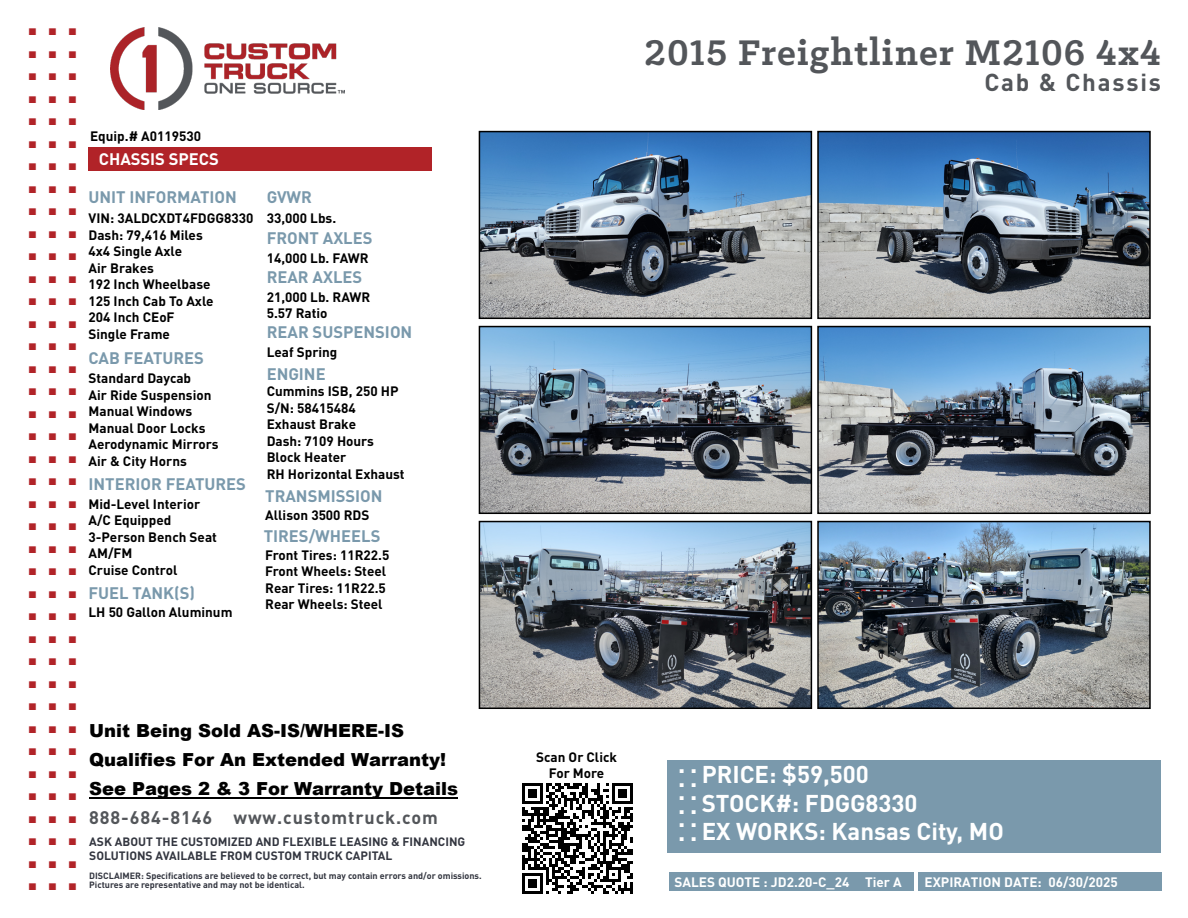
<style>
.page{position:relative;width:1188px;height:918px;background:#fff}
.page>*{position:absolute;margin:0;border:0;box-sizing:border-box;transform-origin:0 0}
.t1{font:700 45px "DIN Pro";color:#b12328}
.t2{font:700 40.35px "Klinic Slab";letter-spacing:.025em;color:#53565a}
.t3{font:700 25.5px "DIN Pro";color:#fff}
.t4{font:700 24.15px "DIN Pro";letter-spacing:.075em;color:#53565a}
.t5{font:700 24px "DIN Pro";color:#fff}
.t6{font:900 18px/28.8px "Arial";color:#000}
.t7{font:700 18px "DIN Pro";letter-spacing:.05em;color:#53565a}
.t8{font:700 16.5px "DIN Pro";color:#7a99ac}
.t9{font:700 16.5px "DIN Pro";color:#fff}
.t10{font:700 13.5px/16.5px "DIN Pro";color:#000}
.t11{font:700 13.5px "DIN Pro";color:#fff}
.t12{font:700 12px/14.4px "DIN Pro";color:#333640}
.t13{font:700 9px/9px "DIN Pro";color:#333640}
.s1{font-size:25.5px}
</style>
<div class="page">
<img style="left:110px;top:28px;width:235px;height:82px">
<div style="left:919px;top:872px;width:243px;height:19px;background:#7a99ac"></div>
<div style="left:669px;top:872px;width:244px;height:19px;background:#7a99ac"></div>
<div style="left:89px;top:147px;width:343px;height:24px;background:#b12328"></div>
<hr style="left:90px;top:797px;width:368px;height:1px;background:#000">
<div style="left:668px;top:760px;width:493px;height:93px;background:#7a99ac"></div>
<svg style="left:522px;top:783px;width:111px;height:111px"></svg>
<img style="left:482px;top:134px;width:327px;height:182px">
<div style="left:479px;top:131px;width:333px;height:188px;border:2px solid #000"></div>
<img style="left:820px;top:134px;width:328px;height:182px">
<div style="left:817px;top:131px;width:334px;height:188px;border:2px solid #000"></div>
<img style="left:482px;top:329px;width:327px;height:182px">
<div style="left:479px;top:326px;width:333px;height:188px;border:2px solid #000"></div>
<img style="left:820px;top:329px;width:328px;height:182px">
<div style="left:817px;top:326px;width:334px;height:188px;border:2px solid #000"></div>
<img style="left:482px;top:524px;width:327px;height:182px">
<div style="left:479px;top:521px;width:333px;height:188px;border:2px solid #000"></div>
<img style="left:820px;top:524px;width:328px;height:182px">
<div style="left:817px;top:521px;width:334px;height:188px;border:2px solid #000"></div>
<h1 class="t1" style="left:26px;top:-11px;width:54px">...</h1>
<h1 class="t1" style="left:26px;top:12px;width:54px">...</h1>
<h1 class="t1" style="left:26px;top:34px;width:54px">...</h1>
<h1 class="t1" style="left:26px;top:57px;width:54px">...</h1>
<h1 class="t1" style="left:26px;top:79px;width:54px">...</h1>
<h1 class="t1" style="left:26px;top:102px;width:54px">...</h1>
<h1 class="t1" style="left:26px;top:124px;width:54px">...</h1>
<h1 class="t1" style="left:26px;top:147px;width:54px">...</h1>
<h1 class="t1" style="left:26px;top:169px;width:54px">...</h1>
<h1 class="t1" style="left:26px;top:192px;width:54px">...</h1>
<h1 class="t1" style="left:26px;top:214px;width:54px">...</h1>
<h1 class="t1" style="left:26px;top:237px;width:54px">...</h1>
<h1 class="t1" style="left:26px;top:259px;width:54px">...</h1>
<h1 class="t1" style="left:26px;top:282px;width:54px">...</h1>
<h1 class="t1" style="left:26px;top:304px;width:54px">...</h1>
<h1 class="t1" style="left:26px;top:327px;width:54px">...</h1>
<h1 class="t1" style="left:26px;top:349px;width:54px">...</h1>
<h1 class="t1" style="left:26px;top:372px;width:54px">...</h1>
<h1 class="t1" style="left:26px;top:394px;width:54px">...</h1>
<h1 class="t1" style="left:26px;top:417px;width:54px">...</h1>
<h1 class="t1" style="left:26px;top:439px;width:54px">...</h1>
<h1 class="t1" style="left:26px;top:462px;width:54px">...</h1>
<h1 class="t1" style="left:26px;top:484px;width:54px">...</h1>
<h1 class="t1" style="left:26px;top:507px;width:54px">...</h1>
<h1 class="t1" style="left:26px;top:529px;width:54px">...</h1>
<h1 class="t1" style="left:26px;top:552px;width:54px">...</h1>
<h1 class="t1" style="left:26px;top:574px;width:54px">...</h1>
<h1 class="t1" style="left:26px;top:597px;width:54px">...</h1>
<h1 class="t1" style="left:26px;top:619px;width:54px">...</h1>
<h1 class="t1" style="left:26px;top:642px;width:54px">...</h1>
<h1 class="t1" style="left:26px;top:664px;width:54px">...</h1>
<h1 class="t1" style="left:26px;top:687px;width:54px">...</h1>
<h1 class="t1" style="left:26px;top:709px;width:54px">...</h1>
<h1 class="t1" style="left:26px;top:732px;width:54px">...</h1>
<h1 class="t1" style="left:26px;top:754px;width:54px">...</h1>
<h1 class="t1" style="left:26px;top:777px;width:54px">...</h1>
<h1 class="t1" style="left:26px;top:799px;width:54px">...</h1>
<h1 class="t1" style="left:26px;top:822px;width:54px">...</h1>
<h1 class="t1" style="left:26px;top:844px;width:54px">...</h1>
<p class="t10" style="left:90px;top:128px;width:112px">Equip.# A0119530</p>
<p class="t9" style="left:99px;top:148px;width:122px">CHASSIS SPECS</p>
<p class="t8" style="left:89px;top:187px;width:150px">UNIT INFORMATION</p>
<p class="t10" style="left:89px;top:210px;width:166px">VIN: 3ALDCXDT4FDGG8330<br>Dash: 79,416 Miles<br>4x4 Single Axle<br>Air Brakes<br>192 Inch Wheelbase<br>125 Inch Cab To Axle<br>204 Inch CEoF<br>Single Frame</p>
<p class="t8" style="left:89px;top:347px;width:117px">CAB FEATURES</p>
<p class="t10" style="left:89px;top:370px;width:132px">Standard Daycab<br>Air Ride Suspension<br>Manual Windows<br>Manual Door Locks<br>Aerodynamic Mirrors<br>Air &amp; City Horns</p>
<p class="t8" style="left:89px;top:473px;width:159px">INTERIOR FEATURES</p>
<p class="t10" style="left:89px;top:495px;width:130px">Mid-Level Interior<br>A/C Equipped<br>3-Person Bench Seat<br>AM/FM<br>Cruise Control</p>
<p class="t8" style="left:89px;top:582px;width:108px">FUEL TANK(S)</p>
<p class="t10" style="left:89px;top:604px;width:146px">LH 50 Gallon Aluminum</p>
<p class="t8" style="left:267px;top:187px;width:47px">GVWR</p>
<p class="t10" style="left:267px;top:210px;width:71px">33,000 Lbs.</p>
<p class="t8" style="left:267px;top:227px;width:107px">FRONT AXLES</p>
<p class="t10" style="left:267px;top:250px;width:104px">14,000 Lb. FAWR</p>
<p class="t8" style="left:267px;top:267px;width:97px">REAR AXLES</p>
<p class="t10" style="left:267px;top:288px;width:105px">21,000 Lb. RAWR<br>5.57 Ratio</p>
<p class="t8" style="left:267px;top:321px;width:147px">REAR SUSPENSION</p>
<p class="t10" style="left:267px;top:343px;width:72px">Leaf Spring</p>
<p class="t8" style="left:267px;top:363px;width:60px">ENGINE</p>
<p class="t10" style="left:267px;top:383px;width:139px">Cummins ISB, 250 HP<br>S/N: 58415484<br>Exhaust Brake<br>Dash: 7109 Hours<br>Block Heater<br>RH Horizontal Exhaust</p>
<p class="t10" style="left:265px;top:507px;width:106px">Allison 3500 RDS</p>
<p class="t8" style="left:265px;top:485px;width:119px">TRANSMISSION</p>
<p class="t8" style="left:264px;top:525px;width:118px">TIRES/WHEELS</p>
<p class="t10" style="left:265px;top:546px;width:126px">Front Tires: 11R22.5<br>Front Wheels: Steel<br>Rear Tires: 11R22.5<br>Rear Wheels: Steel</p>
<h2 class="t2" style="left:645px;top:26px;width:518px">2015 Freightliner M2106 4x4</h2>
<h3 class="t4" style="left:984px;top:67px;width:178px">Cab &amp; Chassis</h3>
<h3 class="t6" style="left:89px;top:716px;width:370px">Unit Being Sold AS-IS/WHERE-IS<br>Qualifies For An Extended Warranty!<br>See Pages 2 &amp; 3 For Warranty Details</h3>
<p class="t10" style="left:536px;top:748px;width:82px;text-align:center">Scan Or Click<br>For More</p>
<h3 class="t5" style="left:702px;top:758px;width:169px">PRICE: $59,500</h3>
<h3 class="t3" style="left:678px;top:747px;width:21px">..</h3>
<h3 class="t3" style="left:678px;top:761px;width:21px">..</h3>
<h3 class="t3" style="left:678px;top:774px;width:21px">..</h3>
<h3 class="t5" style="left:678px;top:787px;width:241px"><span class="s1">. .</span> STOCK#: FDGG8330</h3>
<h3 class="t3" style="left:678px;top:801px;width:21px">..</h3>
<h3 class="t7" style="left:89px;top:805px;width:350px">888-684-8146 www.customtruck.com</h3>
<h3 class="t5" style="left:678px;top:816px;width:327px"><span class="s1">. .</span> EX WORKS: Kansas City, MO</h3>
<p class="t12" style="left:89px;top:834px;width:377px">ASK ABOUT THE CUSTOMIZED AND FLEXIBLE LEASING &amp; FINANCING<br>SOLUTIONS AVAILABLE FROM CUSTOM TRUCK CAPITAL</p>
<p class="t13" style="left:89px;top:871px;width:394px">DISCLAIMER: Specifications are believed to be correct, but may contain errors and/or omissions.<br>Pictures are representative and may not be identical.</p>
<p class="t11" style="left:675px;top:873px;width:229px">SALES QUOTE : JD2.20-C_24 Tier A</p>
<p class="t11" style="left:925px;top:873px;width:195px">EXPIRATION DATE: 06/30/2025</p>
</div>
